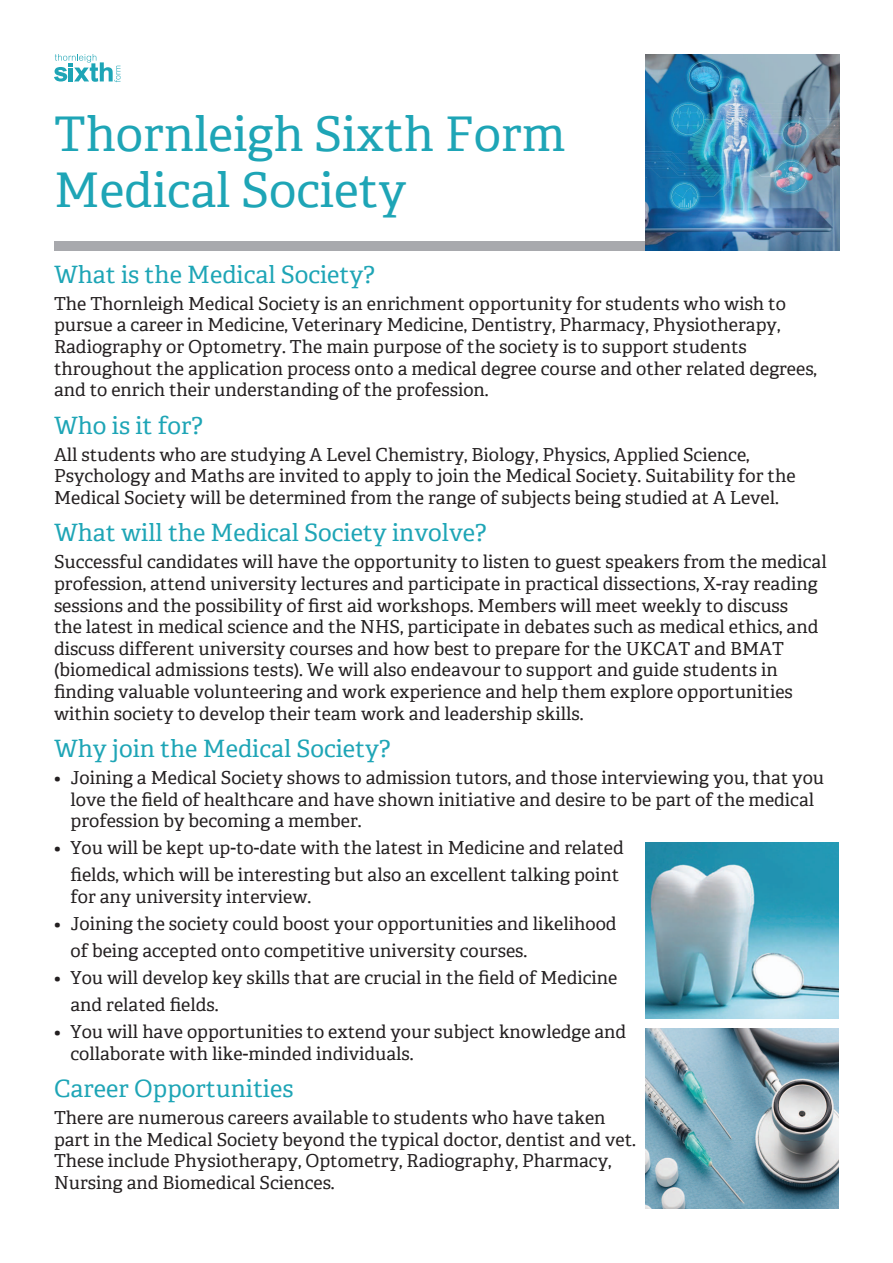
<style>
.page{position:relative;width:893px;height:1263px;background:#fff}
.page>*{position:absolute;margin:0;border:0;box-sizing:border-box;transform-origin:0 0}
.t1{font:48px/55.5px "Adelle";color:#1ea5b6}
.t2{font:24px "Adelle";color:#1ea5b6}
.t3{font:18px/21.6px "Adelle";color:#231f20}
</style>
<div class="page">
<svg style="left:54px;top:54px;width:67px;height:28px"></svg>
<div style="left:54px;top:242px;width:785px;height:9px;background:#a8a9ad"></div>
<img style="left:645px;top:54px;width:194px;height:197px">
<img style="left:645px;top:1028px;width:194px;height:181px">
<img style="left:645px;top:842px;width:193px;height:176px">
<h1 class="t1" style="left:54px;top:106px;width:513px">Thornleigh Sixth Form<br>Medical Society</h1>
<h2 class="t2" style="left:54px;top:260px;width:322px">What is the Medical Society?</h2>
<p class="t3" style="left:54px;top:293px;width:764px">The Thornleigh Medical Society is an enrichment opportunity for students who wish to pursue a career in Medicine, Veterinary Medicine, Dentistry, Pharmacy, Physiotherapy, Radiography or Optometry. The main purpose of the society is to support students throughout the application process onto a medical degree course and other related degrees, and to enrich their understanding of the profession.</p>
<h2 class="t2" style="left:54px;top:411px;width:150px">Who is it for?</h2>
<p class="t3" style="left:54px;top:443px;width:743px">All students who are studying A Level Chemistry, Biology, Physics, Applied Science,<br>Psychology and Maths are invited to apply to join the Medical Society. Suitability for the<br>Medical Society will be determined from the range of subjects being studied at A Level.</p>
<h2 class="t2" style="left:54px;top:519px;width:434px">What will the Medical Society involve?</h2>
<p class="t3" style="left:54px;top:551px;width:774px">Successful candidates will have the opportunity to listen to guest speakers from the medical profession, attend university lectures and participate in practical dissections, X-ray reading sessions and the possibility of first aid workshops. Members will meet weekly to discuss<br>the latest in medical science and the NHS, participate in debates such as medical ethics, and discuss different university courses and how best to prepare for the UKCAT and BMAT (biomedical admissions tests). We will also endeavour to support and guide students in finding valuable volunteering and work experience and help them explore opportunities within society to develop their team work and leadership skills.</p>
<h2 class="t2" style="left:54px;top:734px;width:338px">Why join the Medical Society?</h2>
<p class="t3" style="left:71px;top:767px;width:755px;text-indent:-17px">• Joining a Medical Society shows to admission tutors, and those interviewing you, that you love the field of healthcare and have shown initiative and desire to be part of the medical profession by becoming a member.</p>
<p class="t3" style="left:54px;top:834px;width:571px;line-height:27px;text-align:right">• You will be kept up-to-date with the latest in Medicine and related fields, which will be interesting but also an excellent talking point</p>
<p class="t3" style="left:71px;top:886px;width:242px">for any university interview.</p>
<p class="t3" style="left:71px;top:910px;width:548px;line-height:27px;text-indent:-17px">• Joining the society could boost your opportunities and likelihood of being accepted onto competitive university courses.</p>
<p class="t3" style="left:71px;top:964px;width:548px;line-height:27px;text-indent:-17px">• You will develop key skills that are crucial in the field of Medicine and related fields.</p>
<p class="t3" style="left:71px;top:1021px;width:557px;text-indent:-17px">• You will have opportunities to extend your subject knowledge and collaborate with like-minded individuals.</p>
<h2 class="t2" style="left:54px;top:1074px;width:241px">Career Opportunities</h2>
<p class="t3" style="left:54px;top:1107px;width:583px">There are numerous careers available to students who have taken part in the Medical Society beyond the typical doctor, dentist and vet.<br>These include Physiotherapy, Optometry, Radiography, Pharmacy, Nursing and Biomedical Sciences.</p>
</div>
